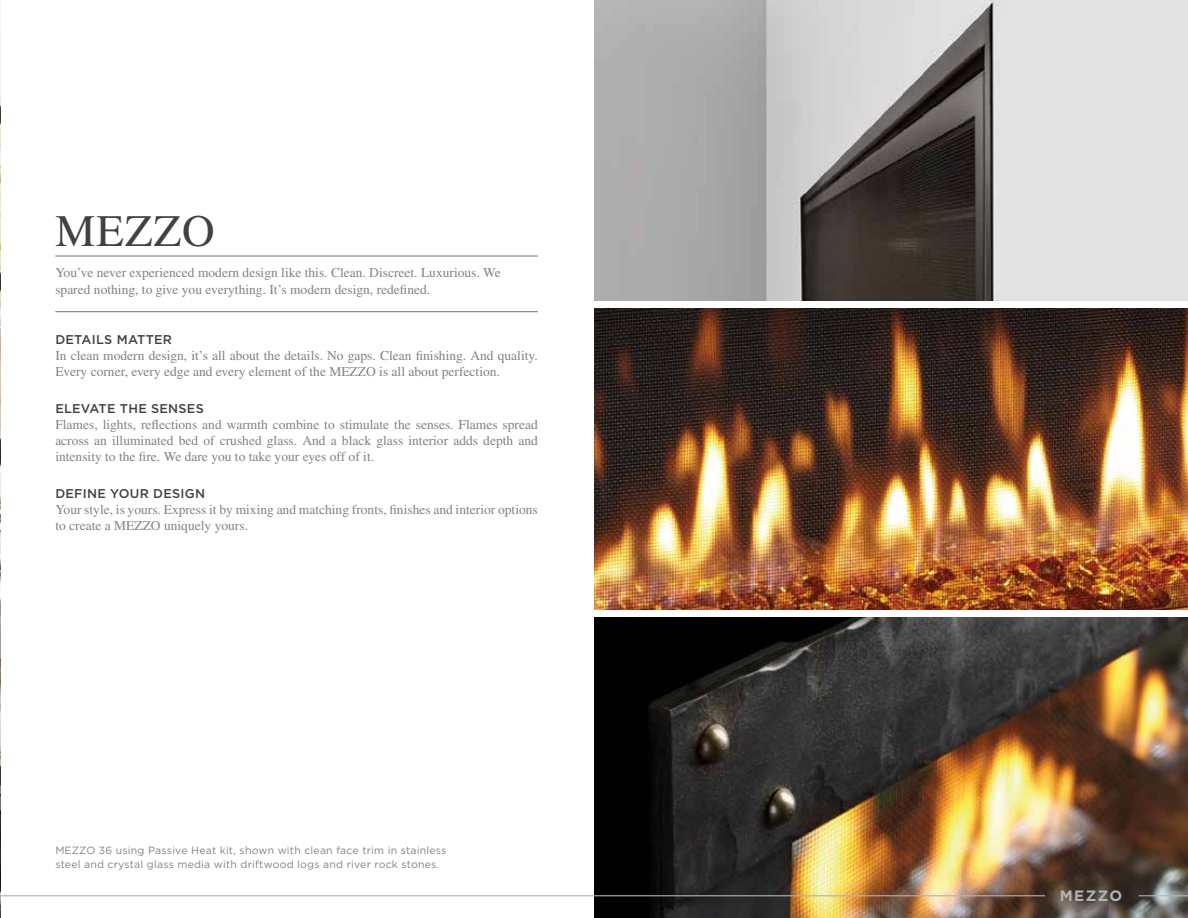
<style>
.page{position:relative;width:1188px;height:918px;background:#fff}
.page>*{position:absolute;margin:0;border:0;box-sizing:border-box;transform-origin:0 0}
.t1{font:45px "Times";letter-spacing:.025em;color:#414042}
.t2{font:700 15px "Gotham";letter-spacing:.095em;color:#b1b3b6}
.t3{font:13.5px/16.2px "Times";color:#808284}
.t4{font:500 12.75px "Gotham";letter-spacing:.02em;color:#414042}
.t5{font:10.5px/13.5px "Gotham";letter-spacing:.02em;color:#808284}
</style>
<div class="page">
<img style="left:594px;top:618px;width:594px;height:300px">
<img style="left:594px;top:309px;width:594px;height:300px">
<img style="left:594px;top:0;width:594px;height:300px">
<img style="left:0;top:32px;width:1px;height:886px">
<hr style="left:1139px;top:895px;width:49px;height:1px;background:#b1b3b6">
<hr style="left:0;top:895px;width:1045px;height:1px;background:#b1b3b6">
<hr style="left:55px;top:255px;width:483px;height:2px;background:#808284">
<hr style="left:55px;top:311px;width:483px;height:1px;background:#808284">
<h1 class="t1" style="left:55px;top:215px;width:161px">MEZZO</h1>
<p class="t3" style="left:55px;top:266px;width:447px">You’ve never experienced modern design like this. Clean. Discreet. Luxurious. We spared nothing, to give you everything. It’s modern design, redefined.</p>
<p class="t4" style="left:55px;top:332px;width:118px">DETAILS MATTER</p>
<p class="t3" style="left:55px;top:349px;width:484px">In clean modern design, it’s all about the details. No gaps. Clean finishing. And quality.<br>Every corner, every edge and every element of the MEZZO is all about perfection.</p>
<p class="t4" style="left:55px;top:401px;width:150px">ELEVATE THE SENSES</p>
<p class="t3" style="left:55px;top:418px;width:484px;text-align:justify">Flames, lights, reflections and warmth combine to stimulate the senses. Flames spread across an illuminated bed of crushed glass. And a black glass interior adds depth and intensity to the fire. We dare you to take your eyes off of it.</p>
<p class="t4" style="left:55px;top:486px;width:151px">DEFINE YOUR DESIGN</p>
<p class="t3" style="left:55px;top:503px;width:484px">Your style, is yours. Express it by mixing and matching fronts, finishes and interior options to create a MEZZO uniquely yours.</p>
<p class="t5" style="left:55px;top:845px;width:393px">MEZZO 36 using Passive Heat kit, shown with clean face trim in stainless steel and crystal glass media with driftwood logs and river rock stones.</p>
<p class="t2" style="left:1060px;top:887px;width:64px">MEZZO</p>
</div>
